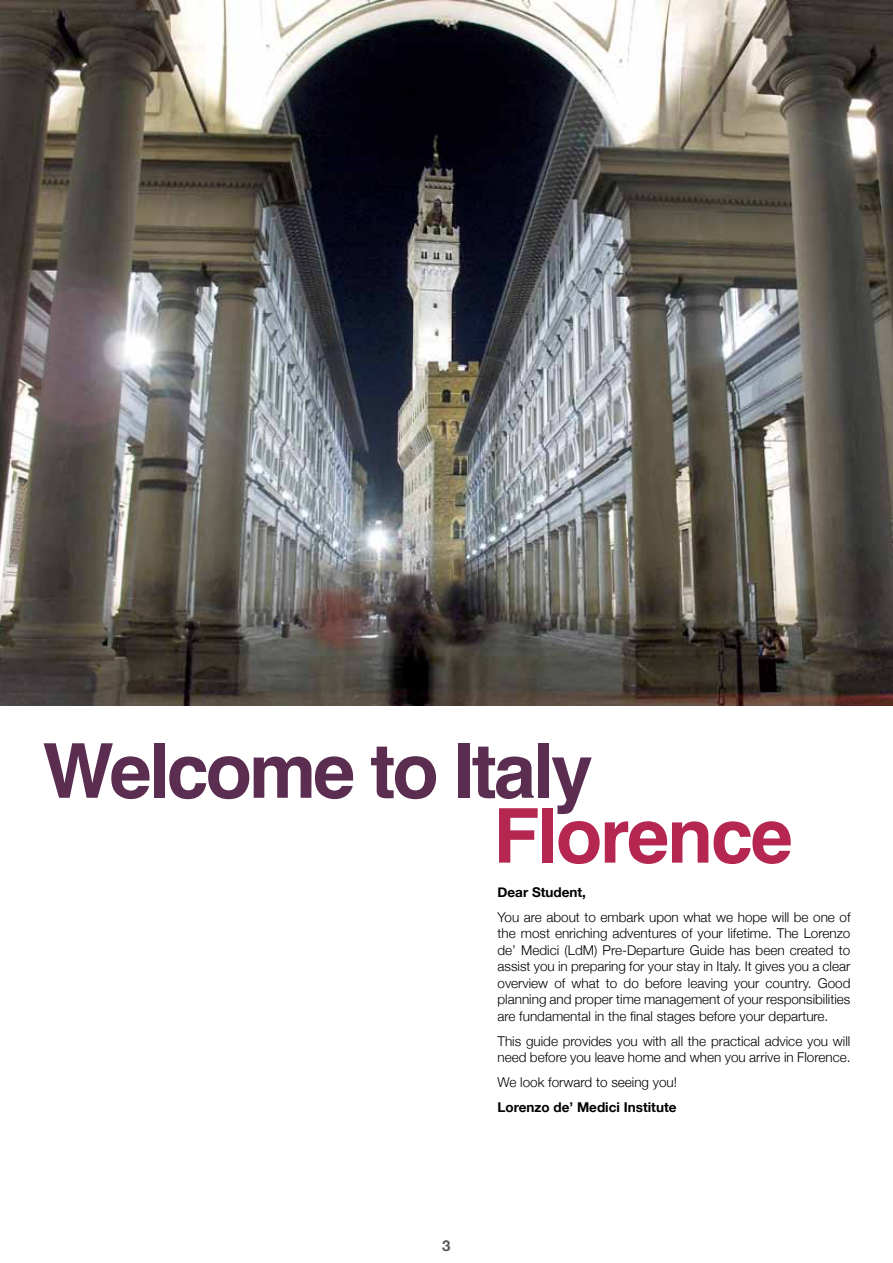
<style>
.page{position:relative;width:893px;height:1263px;background:#fff}
.page>*{position:absolute;margin:0;border:0;box-sizing:border-box;transform-origin:0 0}
.t1{font:700 75.75px "Helvetica";letter-spacing:-.04em;color:#5b2e51}
.t2{font:700 75.75px "Helvetica";letter-spacing:-.03em;color:#b52751}
.t3{font:700 15px "Helvetica Neue";color:#58595b}
.t4{font:300 13.5px/16.5px "Helvetica Neue";color:#000;text-align:justify}
.t5{font:700 13.5px "Helvetica Neue";color:#000}
</style>
<div class="page">
<img style="left:0;top:0;width:893px;height:706px">
<h1 class="t1" style="left:43px;top:710px;width:552px">Welcome to Italy</h1>
<h1 class="t2" style="left:493px;top:775px;width:301px">Florence</h1>
<p class="t5" style="left:497px;top:881px;width:90px">Dear Student,</p>
<p class="t4" style="left:497px;top:908px;width:354px">You are about to embark upon what we hope will be one of the most enriching adventures of your lifetime. The Lorenzo de’ Medici (LdM) Pre-Departure Guide has been created to assist you in preparing for your stay in Italy. It gives you a clear overview of what to do before leaving your country. Good planning and proper time management of your responsibilities are fundamental in the final stages before your departure.</p>
<p class="t4" style="left:497px;top:1032px;width:354px">This guide provides you with all the practical advice you will need before you leave home and when you arrive in Florence.</p>
<p class="t4" style="left:497px;top:1073px;width:181px">We look forward to seeing you!</p>
<p class="t5" style="left:497px;top:1097px;width:180px">Lorenzo de’ Medici Institute</p>
<p class="t3" style="left:442px;top:1234px;width:10px">3</p>
</div>
